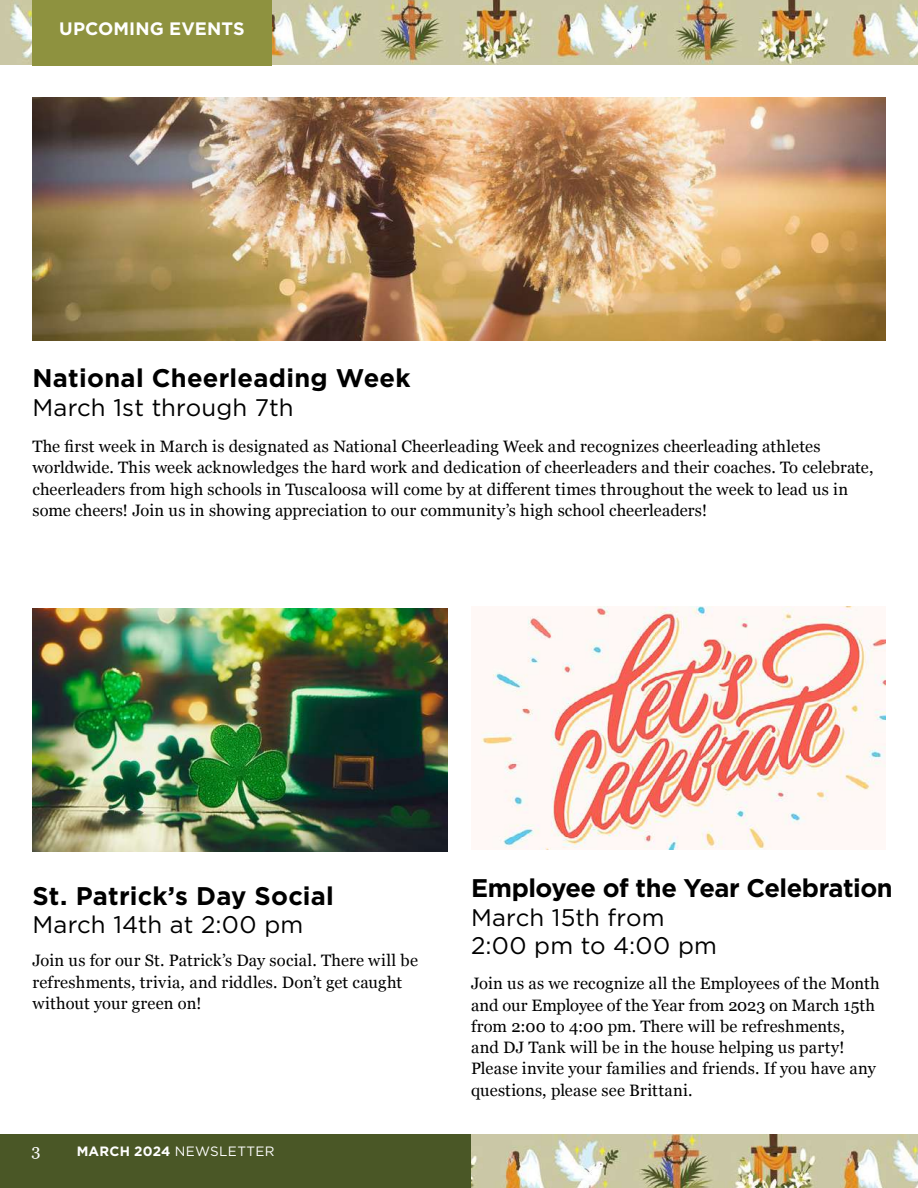
<style>
.page{position:relative;width:918px;height:1188px;background:#fff}
.page>*{position:absolute;margin:0;border:0;box-sizing:border-box;transform-origin:0 0}
.t1{font:700 25.5px "Gotham";letter-spacing:.005em;color:#000}
.t2{font:700 25.5px "Gotham";letter-spacing:-.02em;color:#000}
.t3{font:24px/28.5px "Gotham";letter-spacing:.005em;color:#000}
.t4{font:700 18px "Gotham";letter-spacing:.005em;color:#fff}
.t5{font:16.5px/21.3px "Georgia";letter-spacing:.01em;color:#000}
.t6{font:16.5px "Georgia";color:#fff}
.t7{font:13.5px "Gotham";letter-spacing:.025em;color:#fff}
.s1{font-weight:700}
</style>
<div class="page">
<img style="left:471px;top:1135px;width:447px;height:53px">
<div style="left:0;top:1135px;width:471px;height:53px;background:#4a5726"></div>
<img style="left:0;top:0;width:918px;height:64px">
<img style="left:32px;top:608px;width:415px;height:243px">
<img style="left:32px;top:97px;width:854px;height:243px">
<img style="left:480px;top:606px;width:406px;height:243px">
<div style="left:32px;top:0;width:240px;height:65px;background:#8e923f"></div>
<p class="t4" style="left:59px;top:16px;width:187px">UPCOMING EVENTS</p>
<h1 class="t1" style="left:32px;top:362px;width:380px">National Cheerleading Week</h1>
<h2 class="t3" style="left:32px;top:393px;width:263px">March 1st through 7th</h2>
<p class="t5" style="left:32px;top:435px;width:843px">The first week in March is designated as National Cheerleading Week and recognizes cheerleading athletes worldwide. This week acknowledges the hard work and dedication of cheerleaders and their coaches. To celebrate, cheerleaders from high schools in Tuscaloosa will come by at different times throughout the week to lead us in some cheers! Join us in showing appreciation to our community’s high school cheerleaders!</p>
<h1 class="t1" style="left:32px;top:879px;width:303px">St. Patrick’s Day Social</h1>
<h2 class="t3" style="left:32px;top:910px;width:273px">March 14th at 2:00 pm</h2>
<p class="t5" style="left:32px;top:949px;width:387px">Join us for our St. Patrick’s Day social. There will be refreshments, trivia, and riddles. Don’t get caught without your green on!</p>
<p class="t6" style="left:32px;top:1138px;width:11px">3</p>
<p class="t7" style="left:77px;top:1142px;width:199px"><span class="s1">MARCH 2024</span> NEWSLETTER</p>
<h1 class="t2" style="left:471px;top:871px;width:423px">Employee of the Year Celebration</h1>
<h2 class="t3" style="left:471px;top:902px;width:248px">March 15th from<br>2:00 pm to 4:00 pm</h2>
<p class="t5" style="left:471px;top:972px;width:410px">Join us as we recognize all the Employees of the Month and our Employee of the Year from 2023 on March 15th from 2:00 to 4:00 pm. There will be refreshments,<br>and DJ Tank will be in the house helping us party!<br>Please invite your families and friends. If you have any questions, please see Brittani.</p>
</div>
